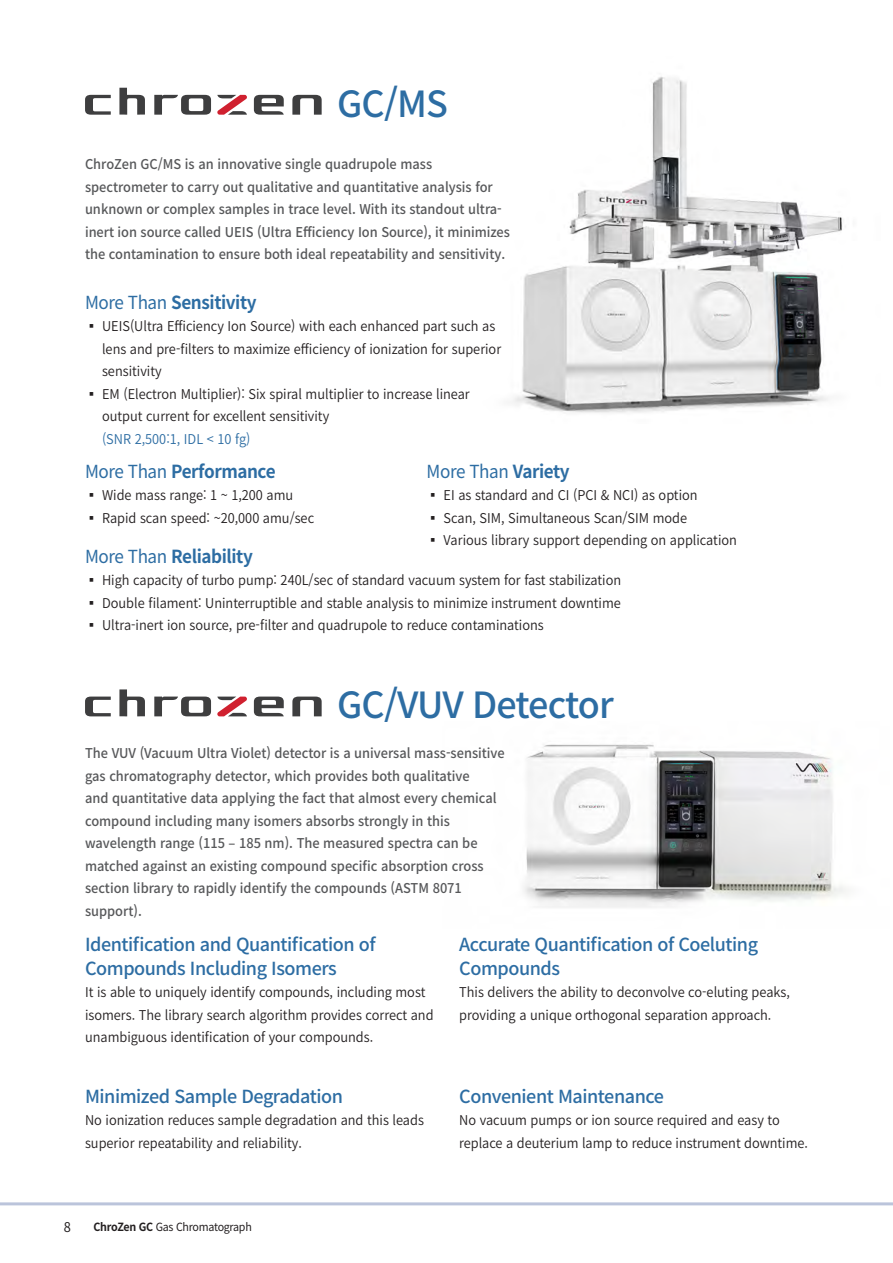
<style>
.page{position:relative;width:893px;height:1263px;background:#fff}
.page>*{position:absolute;margin:0;border:0;box-sizing:border-box;transform-origin:0 0}
.타이틀26{font:500 36px "Noto Sans CJ Kkr";letter-spacing:-.03em;color:#2d6da3}
._12pt{font:500 18px/24px "Noto Sans CJ Kkr";letter-spacing:-.025em;color:#2d6da3}
.t1{font:700 18px "Noto Sans CJ Kkr";letter-spacing:-.025em;color:#2d6da3;scale:.95 1}
.t2{font:18px "Noto Sans CJ Kkr";letter-spacing:-.025em;color:#2d6da3;scale:.95 1}
.t3{font:600 13.5px/22.5px "Noto Sans CJ Kkr";color:#231f20;scale:.95 1}
.t4{font:500 13.5px/22.5px "Noto Sans CJ Kkr";color:#57585a;scale:.95 1}
.t5{font:600 13.5px "Noto Sans CJ Kkr";color:#2d6da3;scale:.95 1}
.t6{font:13.5px "Noto Sans CJ Kkr";color:#231f20;scale:.95 1}
.t7{font:11.25px "Noto Sans CJ Kkr";letter-spacing:-.025em;color:#231f20;scale:.95 1}
.s1{font-weight:400}
.s2{font-weight:700}
</style>
<div class="page">
<hr style="left:0;top:1202px;width:893px;height:3px;background:#bbc4db">
<img style="left:512px;top:76px;width:330px;height:337px">
<img style="left:524px;top:744px;width:323px;height:164px">
<svg style="left:217px;top:95px;width:30px;height:20px"></svg>
<svg style="left:85px;top:95px;width:26px;height:20px"></svg>
<svg style="left:119px;top:88px;width:26px;height:27px"></svg>
<svg style="left:154px;top:95px;width:57px;height:20px"></svg>
<svg style="left:254px;top:95px;width:30px;height:20px"></svg>
<svg style="left:292px;top:95px;width:30px;height:20px"></svg>
<svg style="left:217px;top:697px;width:30px;height:19px"></svg>
<svg style="left:85px;top:696px;width:26px;height:20px"></svg>
<svg style="left:119px;top:689px;width:26px;height:27px"></svg>
<svg style="left:154px;top:696px;width:57px;height:20px"></svg>
<svg style="left:254px;top:696px;width:30px;height:20px"></svg>
<svg style="left:292px;top:696px;width:30px;height:20px"></svg>
<p class="타이틀26" style="left:337px;top:83px;width:112px">GC/MS</p>
<p class="t4" style="left:85px;top:153px;width:449px">ChroZen GC/MS is an innovative single quadrupole mass spectrometer to carry out qualitative and quantitative analysis for unknown or complex samples in trace level. With its standout ultra&shy;inert ion source called UEIS (Ultra Efficiency Ion Source), it minimizes the contamination to ensure both ideal repeatability and sensitivity.</p>
<p class="t1" style="left:85px;top:292px;width:182px"><span class="s1">More Than</span> Sensitivity</p>
<p class="t3" style="left:102px;top:315px;width:422px;text-indent:-17px">▪ UEIS(Ultra Efficiency Ion Source) with each enhanced part such as lens and pre-filters to maximize efficiency of ionization for superior sensitivity</p>
<p class="t3" style="left:102px;top:383px;width:389px;text-indent:-17px">▪ EM (Electron Multiplier): Six spiral multiplier to increase linear output current for excellent sensitivity</p>
<p class="t5" style="left:102px;top:431px;width:158px">(SNR 2,500:1, IDL &lt; 10 fg)</p>
<p class="t1" style="left:85px;top:462px;width:202px"><span class="s1">More Than</span> Performance</p>
<p class="t3" style="left:85px;top:484px;width:221px">▪ Wide mass range: 1 ~ 1,200 amu</p>
<p class="t3" style="left:85px;top:507px;width:243px">▪ Rapid scan speed: ~20,000 amu/sec</p>
<p class="t1" style="left:85px;top:547px;width:178px"><span class="s1">More Than</span> Reliability</p>
<p class="t2" style="left:427px;top:462px;width:152px">More Than <span class="s2">Variety</span></p>
<p class="t3" style="left:427px;top:484px;width:287px">▪ EI as standard and CI (PCI &amp; NCI) as option</p>
<p class="t3" style="left:427px;top:507px;width:276px">▪ Scan, SIM, Simultaneous Scan/SIM mode</p>
<p class="t3" style="left:427px;top:529px;width:328px">▪ Various library support depending on application</p>
<p class="t3" style="left:85px;top:569px;width:566px">▪ High capacity of turbo pump: 240L/sec of standard vacuum system for fast stabilization</p>
<p class="t3" style="left:85px;top:592px;width:565px">▪ Double filament: Uninterruptible and stable analysis to minimize instrument downtime</p>
<p class="t3" style="left:85px;top:614px;width:484px">▪ Ultra-inert ion source, pre-filter and quadrupole to reduce contaminations</p>
<p class="타이틀26" style="left:337px;top:685px;width:278px">GC/VUV Detector</p>
<p class="t4" style="left:85px;top:742px;width:443px">The VUV (Vacuum Ultra Violet) detector is a universal mass-sensitive gas chromatography detector, which provides both qualitative<br>and quantitative data applying the fact that almost every chemical compound including many isomers absorbs strongly in this wavelength range (115 – 185 nm). The measured spectra can be matched against an existing compound specific absorption cross section library to rapidly identify the compounds (ASTM 8071 support).</p>
<p class="_12pt" style="left:85px;top:932px;width:292px">Identification and Quantification of<br>Compounds Including Isomers</p>
<p class="t3" style="left:85px;top:981px;width:368px">It is able to uniquely identify compounds, including most isomers. The library search algorithm provides correct and unambiguous identification of your compounds.</p>
<p class="_12pt" style="left:459px;top:932px;width:300px">Accurate Quantification of Coeluting<br>Compounds</p>
<p class="t3" style="left:459px;top:981px;width:350px">This delivers the ability to deconvolve co-eluting peaks, providing a unique orthogonal separation approach.</p>
<p class="_12pt" style="left:85px;top:1085px;width:259px">Minimized Sample Degradation</p>
<p class="_12pt" style="left:459px;top:1085px;width:206px">Convenient Maintenance</p>
<p class="t3" style="left:85px;top:1109px;width:358px">No ionization reduces sample degradation and this leads superior repeatability and reliability.</p>
<p class="t3" style="left:459px;top:1109px;width:368px">No vacuum pumps or ion source required and easy to replace a deuterium lamp to reduce instrument downtime.</p>
<p class="t6" style="left:64px;top:1220px;width:9px">8</p>
<p class="t7" style="left:94px;top:1221px;width:168px"><span class="s2">ChroZen GC</span> Gas Chromatograph</p>
</div>
